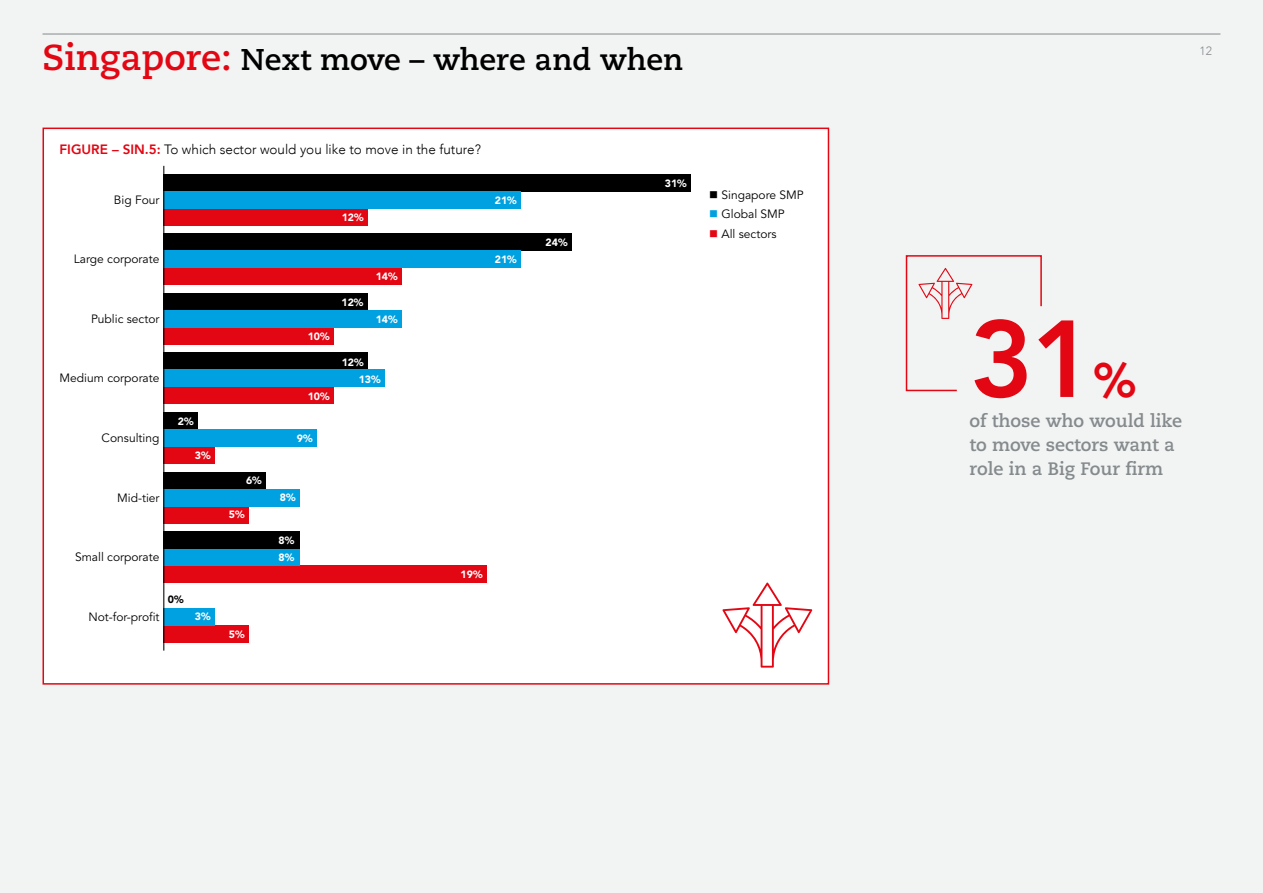
<style>
.page{position:relative;width:1263px;height:893px;background:#f2f3f3}
.page>*{position:absolute;margin:0;border:0;box-sizing:border-box;transform-origin:0 0}
.t1{font:800 108px "Avenir";color:#e30613}
.t2{font:800 48px "Avenir";color:#e30613}
.t3{font:700 30px "Caecilia";color:#000}
.t4{font:700 18px/24px "Caecilia";color:#858a8d}
.t5{font:300 13.5px "Avenir";color:#000}
.t6{font:12px "Avenir";color:#000}
.t7{font:300 12px "Avenir";color:#858a8d}
.t8{font:900 10.5px "Avenir";color:#fff}
.t9{font:900 10.5px "Avenir";color:#000}
.s1{font-size:36px;color:#e30613}
.s2{font-weight:800;color:#e30613}
.s3{color:#00a1e0}
.s4{color:#e30613}
</style>
<div class="page">
<div style="left:43px;top:128px;width:786px;height:557px;background:#fff;border:2px solid #e30613"></div>
<hr style="left:43px;top:34px;width:1177px;height:1px;background:#858a8d">
<div style="left:164px;top:472px;width:102px;height:17px;background:#000"></div>
<div style="left:164px;top:412px;width:34px;height:17px;background:#000"></div>
<div style="left:164px;top:353px;width:204px;height:17px;background:#000"></div>
<div style="left:164px;top:293px;width:204px;height:17px;background:#000"></div>
<div style="left:164px;top:234px;width:408px;height:17px;background:#000"></div>
<div style="left:164px;top:174px;width:527px;height:17px;background:#000"></div>
<div style="left:164px;top:208px;width:204px;height:17px;background:#e30613"></div>
<div style="left:164px;top:191px;width:357px;height:17px;background:#00a1e0"></div>
<div style="left:164px;top:268px;width:238px;height:17px;background:#e30613"></div>
<div style="left:164px;top:251px;width:357px;height:17px;background:#00a1e0"></div>
<div style="left:164px;top:327px;width:170px;height:17px;background:#e30613"></div>
<div style="left:164px;top:310px;width:238px;height:17px;background:#00a1e0"></div>
<div style="left:164px;top:387px;width:170px;height:17px;background:#e30613"></div>
<div style="left:164px;top:370px;width:221px;height:17px;background:#00a1e0"></div>
<div style="left:164px;top:446px;width:51px;height:17px;background:#e30613"></div>
<div style="left:164px;top:429px;width:153px;height:17px;background:#00a1e0"></div>
<div style="left:164px;top:506px;width:85px;height:17px;background:#e30613"></div>
<div style="left:164px;top:489px;width:136px;height:17px;background:#00a1e0"></div>
<div style="left:164px;top:566px;width:323px;height:17px;background:#e30613"></div>
<div style="left:164px;top:549px;width:136px;height:17px;background:#00a1e0"></div>
<div style="left:164px;top:625px;width:85px;height:17px;background:#e30613"></div>
<div style="left:164px;top:608px;width:51px;height:17px;background:#00a1e0"></div>
<div style="left:164px;top:531px;width:136px;height:18px;background:#000"></div>
<hr style="left:163px;top:166px;width:1px;height:485px;background:#000">
<svg style="left:722px;top:583px;width:90px;height:85px"></svg>
<svg style="left:905px;top:255px;width:137px;height:137px"></svg>
<h3 class="t3" style="left:43px;top:42px;width:642px"><span class="s1">Singapore:</span> Next move – where and when</h3>
<p class="t7" style="left:1199px;top:43px;width:14px">12</p>
<p class="t5" style="left:60px;top:141px;width:423px"><span class="s2">FIGURE – SIN.5:</span> To which sector would you like to move in the future?</p>
<p class="t6" style="left:114px;top:193px;width:47px">Big Four</p>
<p class="t8" style="left:495px;top:191px;width:23px">21%</p>
<p class="t8" style="left:342px;top:208px;width:23px">12%</p>
<p class="t6" style="left:74px;top:252px;width:87px">Large corporate</p>
<p class="t8" style="left:495px;top:251px;width:23px">21%</p>
<p class="t6" style="left:91px;top:312px;width:70px">Public sector</p>
<p class="t8" style="left:341px;top:293px;width:23px">12%</p>
<p class="t8" style="left:376px;top:267px;width:23px">14%</p>
<p class="t8" style="left:376px;top:310px;width:23px">14%</p>
<p class="t8" style="left:308px;top:328px;width:23px">10%</p>
<p class="t8" style="left:342px;top:353px;width:23px">12%</p>
<p class="t6" style="left:60px;top:371px;width:101px">Medium corporate</p>
<p class="t8" style="left:359px;top:370px;width:23px">13%</p>
<p class="t6" style="left:102px;top:431px;width:59px">Consulting</p>
<p class="t8" style="left:178px;top:412px;width:17px">2%</p>
<p class="t8" style="left:308px;top:387px;width:23px">10%</p>
<p class="t8" style="left:297px;top:429px;width:17px">9%</p>
<p class="t8" style="left:195px;top:446px;width:17px">3%</p>
<p class="t8" style="left:246px;top:472px;width:17px">6%</p>
<p class="t6" style="left:117px;top:490px;width:44px">Mid-tier</p>
<p class="t8" style="left:280px;top:489px;width:17px">8%</p>
<p class="t8" style="left:229px;top:506px;width:17px">5%</p>
<p class="t8" style="left:279px;top:531px;width:17px">8%</p>
<p class="t6" style="left:75px;top:550px;width:86px">Small corporate</p>
<p class="t8" style="left:279px;top:548px;width:17px">8%</p>
<p class="t8" style="left:461px;top:565px;width:23px">19%</p>
<p class="t9" style="left:168px;top:591px;width:17px">0%</p>
<p class="t6" style="left:88px;top:609px;width:73px">Not-for-profit</p>
<p class="t8" style="left:195px;top:608px;width:17px">3%</p>
<p class="t8" style="left:229px;top:625px;width:17px">5%</p>
<p class="t8" style="left:546px;top:234px;width:23px">24%</p>
<p class="t8" style="left:665px;top:174px;width:23px">31%</p>
<p class="t6" style="left:709px;top:187px;width:96px">■ Singapore SMP</p>
<p class="t6" style="left:709px;top:207px;width:77px"><span class="s3">■</span> Global SMP</p>
<p class="t6" style="left:709px;top:226px;width:69px"><span class="s4">■</span> All sectors</p>
<h1 class="t1" style="left:969px;top:275px;width:127px">31</h1>
<h2 class="t2" style="left:1093px;top:343px;width:45px">%</h2>
<h3 class="t4" style="left:969px;top:409px;width:214px">of those who would like to move sectors want a role in a Big Four firm</h3>
</div>
